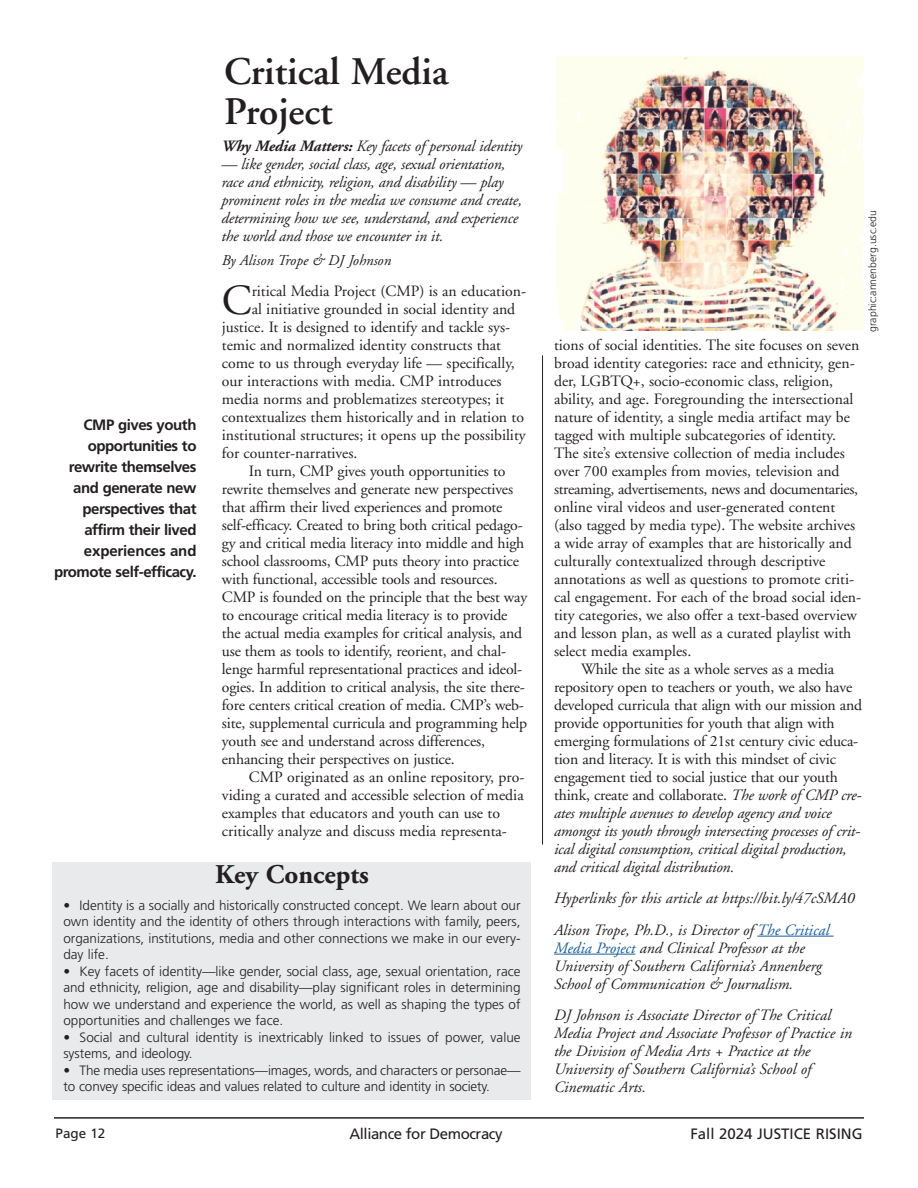
<style>
.page{position:relative;width:918px;height:1188px;background:#fff}
.page>*{position:absolute;margin:0;border:0;box-sizing:border-box;transform-origin:0 0}
.Drop_Cap{font:42.9px "Adobe Garamond";color:#231f20}
.Headline{font:600 39px "Adobe Garamond";color:#231f20}
.Box_headline{font:700 27px "Adobe Garamond";color:#231f20}
.body_text{font:15.75px/18px "Adobe Garamond";letter-spacing:-.01em;color:#231f20}
.Drop_Cap-2{font:15.75px "Adobe Garamond";color:#231f20}
.Author_Bio{font:italic 15.75px/18px "Adobe Garamond";color:#231f20}
.body_text-2{font:italic 15.75px/18px "Adobe Garamond";letter-spacing:-.01em;color:#231f20}
.Sidebar_Quotes{font:700 15px/21px "Frutiger LT Std";letter-spacing:-.03em;color:#231f20;text-align:right}
.t1{font:15px "Frutiger LT Std";letter-spacing:-.015em;color:#231f20}
.Author{font:italic 15px "Adobe Garamond";color:#231f20}
.Box_text{font:300 13.5px/16.5px "Frutiger LT Std";color:#231f20;text-align:justify}
.t2{font:13.5px "Frutiger LT Std";color:#231f20}
.Photo_credit{font:300 10.5px "Frutiger LT Std";color:#231f20}
.s1{font-weight:700}
.s2{font-style:italic}
.s3{color:#175d9e}
</style>
<div class="page">
<hr style="left:54px;top:1118px;width:810px;height:1px;background:#231f20">
<img style="left:556px;top:56px;width:307px;height:274px">
<hr style="left:757px;top:936px;width:77px;height:1px;background:#175d9e">
<hr style="left:554px;top:954px;width:81px;height:1px;background:#175d9e">
<div style="left:53px;top:863px;width:478px;height:237px;background:#e9eaeb"></div>
<hr style="left:542px;top:355px;width:1px;height:490px;background:#231f20">
<p class="Headline" style="left:224px;top:50px;width:226px">Critical Media</p>
<p class="Headline" style="left:224px;top:90px;width:110px">Project</p>
<p class="Sidebar_Quotes" style="left:54px;top:414px;width:144px">CMP gives youth opportunities to rewrite themselves and generate new perspectives that affirm their lived experiences and promote self-efficacy.</p>
<p class="body_text-2" style="left:221px;top:138px;width:302px"><span class="s1">Why Media Matters:</span> Key facets of personal identity</p>
<p class="body_text-2" style="left:221px;top:156px;width:302px">— like gender, social class, age, sexual orientation, race and ethnicity, religion, and disability — play prominent roles in the media we consume and create, determining how we see, understand, and experience the world and those we encounter in it.</p>
<p class="Author" style="left:222px;top:252px;width:171px">By Alison Trope &amp; DJ Johnson</p>
<p class="Drop_Cap" style="left:222px;top:278px;width:31px">C</p>
<p class="Drop_Cap-2" style="left:252px;top:283px;width:276px">ritical Media Project (CMP) is an education-</p>
<p class="Drop_Cap-2" style="left:252px;top:301px;width:265px">al initiative grounded in social identity and</p>
<p class="Drop_Cap-2" style="left:222px;top:319px;width:290px">justice. It is designed to identify and tackle sys-</p>
<p class="Drop_Cap-2" style="left:222px;top:337px;width:281px">temic and normalized identity constructs that</p>
<p class="Drop_Cap-2" style="left:222px;top:355px;width:294px">come to us through everyday life — specifically,</p>
<p class="Drop_Cap-2" style="left:222px;top:373px;width:281px">our interactions with media. CMP introduces</p>
<p class="Drop_Cap-2" style="left:222px;top:391px;width:284px">media norms and problematizes stereotypes; it</p>
<p class="Drop_Cap-2" style="left:222px;top:409px;width:304px">contextualizes them historically and in relation to</p>
<p class="Drop_Cap-2" style="left:222px;top:427px;width:305px">institutional structures; it opens up the possibility</p>
<p class="Drop_Cap-2" style="left:222px;top:445px;width:137px">for counter-narratives.</p>
<p class="body_text" style="left:222px;top:463px;width:307px;text-indent:27px">In turn, CMP gives youth opportunities to rewrite themselves and generate new perspectives that affirm their lived experiences and promote self-efficacy. Created to bring both critical pedago&shy;gy and critical media literacy into middle and high school classrooms, CMP puts theory into practice with functional, accessible tools and resources.<br>CMP is founded on the principle that the best way to encourage critical media literacy is to provide the actual media examples for critical analysis, and use them as tools to identify, reorient, and chal&shy;lenge harmful representational practices and ideol&shy;ogies. In addition to critical analysis, the site there&shy;fore centers critical creation of media. CMP’s web&shy;site, supplemental curricula and programming help youth see and understand across differences, enhancing their perspectives on justice.</p>
<p class="body_text" style="left:222px;top:769px;width:304px;text-indent:27px">CMP originated as an online repository, pro&shy;viding a curated and accessible selection of media examples that educators and youth can use to critically analyze and discuss media representa-</p>
<p class="Box_headline" style="left:215px;top:859px;width:155px">Key Concepts</p>
<p class="Box_text" style="left:63px;top:897px;width:459px">• Identity is a socially and historically constructed concept. We learn about our own identity and the identity of others through interactions with family, peers, organizations, institutions, media and other connections we make in our every&shy;day life.</p>
<p class="Box_text" style="left:63px;top:963px;width:459px">• Key facets of identity—like gender, social class, age, sexual orientation, race and ethnicity, religion, age and disability—play significant roles in determining how we understand and experience the world, as well as shaping the types of opportunities and challenges we face.</p>
<p class="Box_text" style="left:63px;top:1029px;width:459px">• Social and cultural identity is inextricably linked to issues of power, value systems, and ideology.</p>
<p class="Box_text" style="left:63px;top:1062px;width:459px">• The media uses representations—images, words, and characters or personae— to convey specific ideas and values related to culture and identity in society.</p>
<p class="Photo_credit" style="left:867px;top:332px;width:123px;rotate:-90deg">graphic:annenberg.usc.edu</p>
<p class="body_text" style="left:554px;top:336px;width:309px">tions of social identities. The site focuses on seven broad identity categories: race and ethnicity, gen&shy;der, LGBTQ+, socio-economic class, religion, ability, and age. Foregrounding the intersectional nature of identity, a single media artifact may be tagged with multiple subcategories of identity.<br>The site’s extensive collection of media includes over 700 examples from movies, television and streaming, advertisements, news and documentaries, online viral videos and user-generated content (also tagged by media type). The website archives a wide array of examples that are historically and culturally contextualized through descriptive annotations as well as questions to promote criti&shy;cal engagement. For each of the broad social iden&shy;tity categories, we also offer a text-based overview and lesson plan, as well as a curated playlist with select media examples.</p>
<p class="body_text" style="left:554px;top:660px;width:310px;text-indent:27px">While the site as a whole serves as a media repository open to teachers or youth, we also have developed curricula that align with our mission and provide opportunities for youth that align with emerging formulations of 21st century civic educa&shy;tion and literacy. It is with this mindset of civic engagement tied to social justice that our youth think, create and collaborate. <span class="s2">The work of CMP cre&shy;ates multiple avenues to develop agency and voice amongst its youth through intersecting processes of crit&shy;ical digital consumption, critical digital production, and critical digital distribution.</span></p>
<p class="Author_Bio" style="left:554px;top:890px;width:302px">Hyperlinks for this article at https://bit.ly/47cSMA0</p>
<p class="Author_Bio" style="left:554px;top:921px;width:277px">Alison Trope, Ph.D., is Director of <span class="s3">The Critical Media Project</span> and Clinical Professor at the University of Southern California’s Annenberg School of Communication &amp; Journalism.</p>
<p class="Author_Bio" style="left:554px;top:1007px;width:299px">DJ Johnson is Associate Director of The Critical Media Project and Associate Professor of Practice in the Division of Media Arts + Practice at the University of Southern California’s School of Cinematic Arts.</p>
<p class="t2" style="left:56px;top:1126px;width:51px">Page 12</p>
<p class="t1" style="left:350px;top:1125px;width:155px">Alliance for Democracy</p>
<p class="t1" style="left:690px;top:1125px;width:174px">Fall 2024 JUSTICE RISING</p>
</div>
